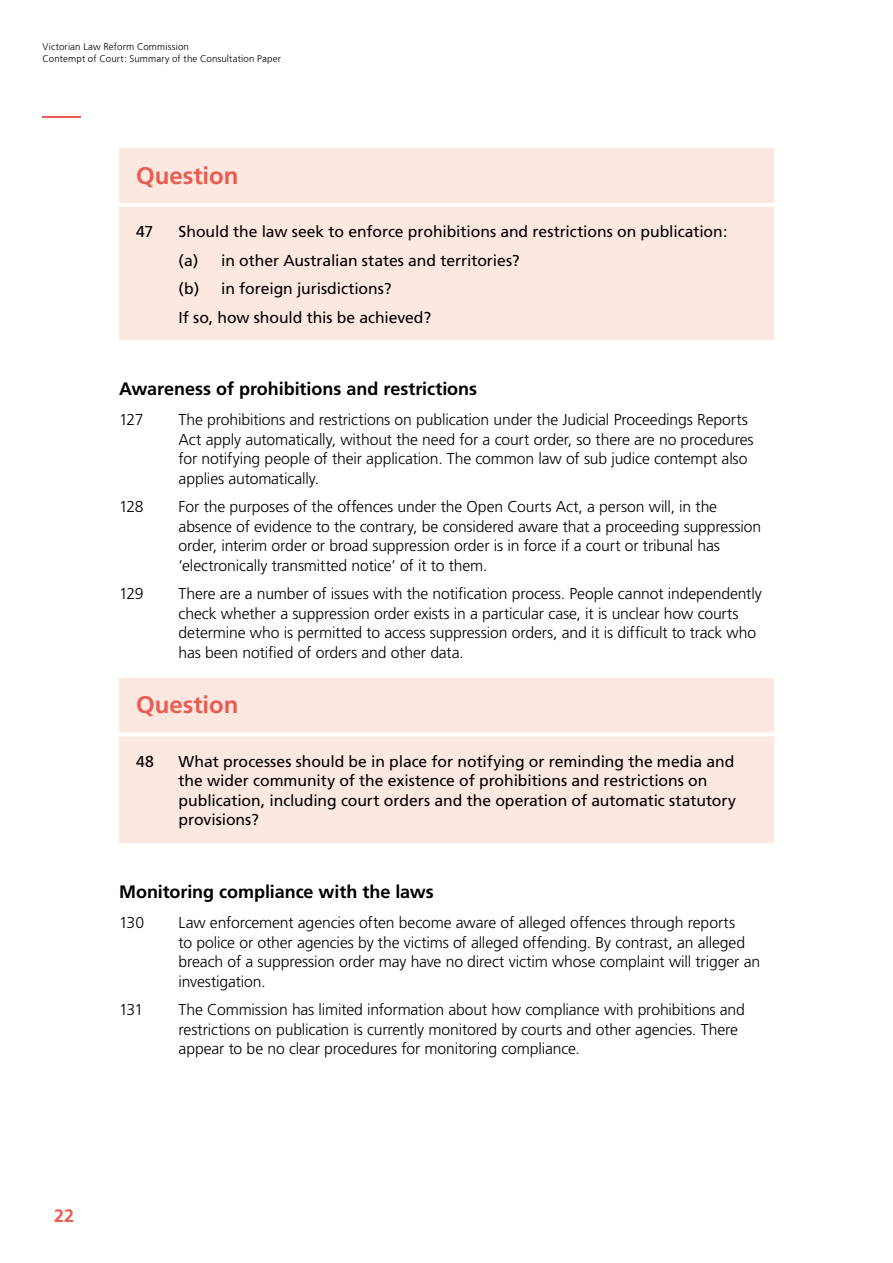
<style>
.page{position:relative;width:893px;height:1263px;background:#fff}
.page>*{position:absolute;margin:0;border:0;box-sizing:border-box;transform-origin:0 0}
.t1{font:700 24px "Frutiger";letter-spacing:-.005em;color:#ea5b50}
.t2{font:700 18px "Frutiger";color:#000}
.t3{font:700 18px "Frutiger";color:#ea5b50}
.t4{font:300 15.75px/19.5px "Frutiger";letter-spacing:-.01em;color:#000}
.t5{font:15.75px/28.5px "Frutiger";letter-spacing:-.005em;color:#000}
.t6{font:300 9.75px/12px "Frutiger";letter-spacing:.015em;color:#000}
</style>
<div class="page">
<hr style="left:43px;top:116px;width:38px;height:2px;background:#ea5b50">
<div style="left:119px;top:149px;width:655px;height:191px;background:#fce8e0"></div>
<hr style="left:94px;top:203px;width:718px;height:4px;background:#fff">
<div style="left:119px;top:678px;width:655px;height:164px;background:#fce8e0"></div>
<svg style="left:119px;top:732px;width:655px;height:4px;fill:#fff"></svg>
<p class="t6" style="left:43px;top:41px;width:240px">Victorian Law Reform Commission<br>Contempt of Court: Summary of the Consultation Paper</p>
<h1 class="t1" style="left:136px;top:161px;width:104px">Question</h1>
<p class="t5" style="left:136px;top:218px;width:19px">47</p>
<p class="t5" style="left:179px;top:218px;width:551px">Should the law seek to enforce prohibitions and restrictions on publication: (a) in other Australian states and territories?<br>(b) in foreign jurisdictions?<br>If so, how should this be achieved?</p>
<p class="t2" style="left:119px;top:378px;width:360px">Awareness of prohibitions and restrictions</p>
<p class="t4" style="left:119px;top:410px;width:26px">127</p>
<p class="t4" style="left:179px;top:410px;width:577px">The prohibitions and restrictions on publication under the Judicial Proceedings Reports Act apply automatically, without the need for a court order, so there are no procedures for notifying people of their application. The common law of sub judice contempt also applies automatically.</p>
<p class="t4" style="left:119px;top:497px;width:26px">128</p>
<p class="t4" style="left:179px;top:497px;width:584px">For the purposes of the offences under the Open Courts Act, a person will, in the absence of evidence to the contrary, be considered aware that a proceeding suppression order, interim order or broad suppression order is in force if a court or tribunal has ‘electronically transmitted notice’ of it to them.</p>
<p class="t4" style="left:119px;top:584px;width:26px">129</p>
<p class="t4" style="left:179px;top:584px;width:585px">There are a number of issues with the notification process. People cannot independently check whether a suppression order exists in a particular case, it is unclear how courts determine who is permitted to access suppression orders, and it is difficult to track who has been notified of orders and other data.</p>
<h1 class="t1" style="left:136px;top:691px;width:104px">Question</h1>
<p class="t5" style="left:136px;top:747px;width:19px">48</p>
<p class="t5" style="left:179px;top:752px;width:559px;line-height:19.5px">What processes should be in place for notifying or reminding the media and the wider community of the existence of prohibitions and restrictions on publication, including court orders and the operation of automatic statutory provisions?</p>
<p class="t2" style="left:119px;top:881px;width:316px">Monitoring compliance with the laws</p>
<p class="t4" style="left:119px;top:913px;width:27px">130</p>
<p class="t4" style="left:179px;top:913px;width:583px">Law enforcement agencies often become aware of alleged offences through reports<br>to police or other agencies by the victims of alleged offending. By contrast, an alleged breach of a suppression order may have no direct victim whose complaint will trigger an investigation.</p>
<p class="t4" style="left:119px;top:1000px;width:26px">131</p>
<p class="t4" style="left:179px;top:1000px;width:568px">The Commission has limited information about how compliance with prohibitions and restrictions on publication is currently monitored by courts and other agencies. There appear to be no clear procedures for monitoring compliance.</p>
<p class="t3" style="left:54px;top:1205px;width:22px">22</p>
</div>
